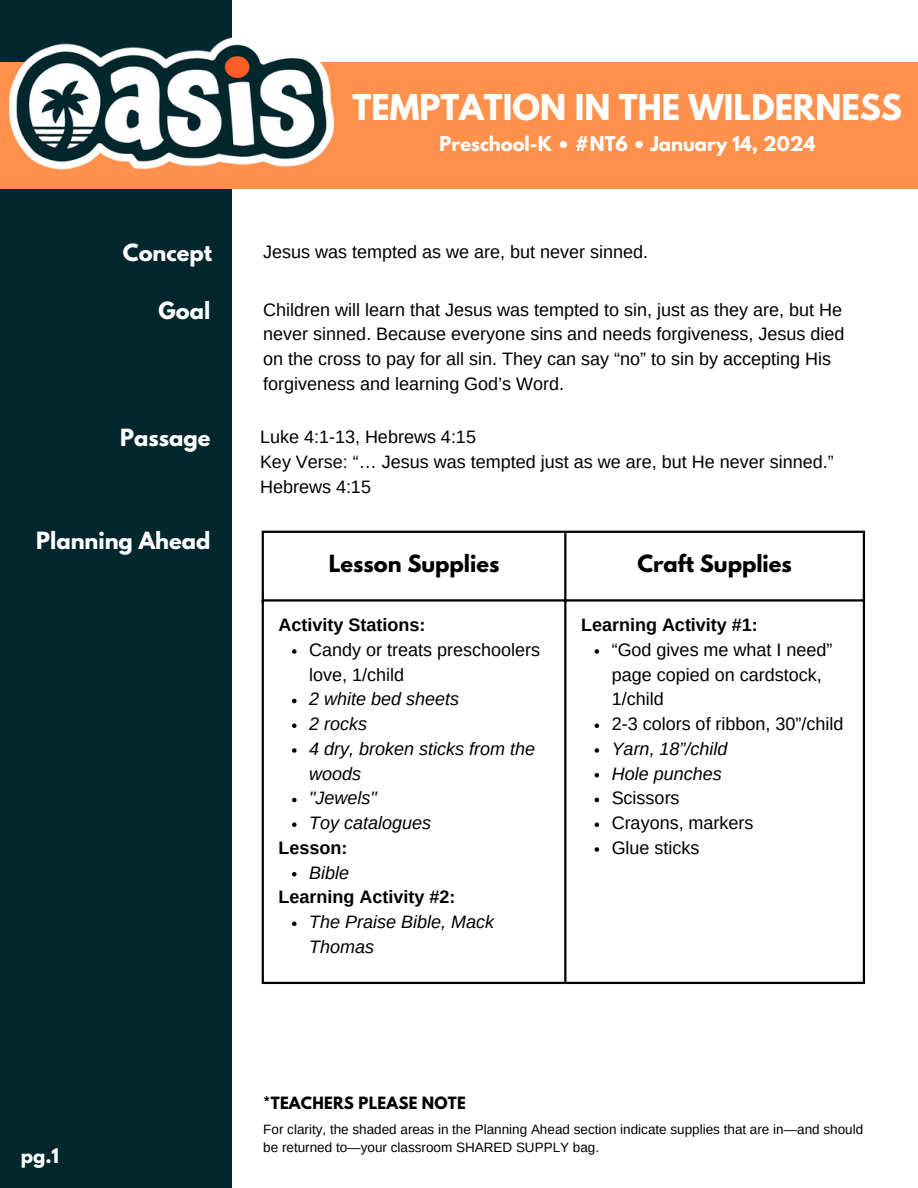
<style>
.page{position:relative;width:918px;height:1188px;background:#fff}
.page>*{position:absolute;margin:0;border:0;box-sizing:border-box;transform-origin:0 0}
.t1{font:700 31.5px "League Spartan";color:#fff}
.t2{font:700 21px "League Spartan";color:#fff}
.t3{font:700 21px "League Spartan";color:#000}
.t4{font:18px/24.8px "Arimo";color:#000}
.t5{font:italic 18px/24.8px "Arimo";color:#000}
.t6{font:700 18px "Arimo";color:#000}
.t7{font:700 18px "League Spartan";color:#fff}
.t8{font:700 15px "League Spartan";letter-spacing:.015em;color:#000}
.t9{font:13.5px/18px "Arimo";color:#000}
</style>
<div class="page">
<div style="left:0;top:0;width:231px;height:1188px;background:#03272d"></div>
<div style="left:0;top:62px;width:918px;height:126px;background:#ff914d"></div>
<img style="left:9px;top:37px;width:325px;height:132px">
<svg style="left:292px;top:649px;width:5px;height:5px"></svg>
<svg style="left:292px;top:699px;width:5px;height:4px"></svg>
<svg style="left:292px;top:723px;width:5px;height:5px"></svg>
<svg style="left:292px;top:748px;width:5px;height:5px"></svg>
<svg style="left:292px;top:798px;width:5px;height:4px"></svg>
<svg style="left:292px;top:822px;width:5px;height:5px"></svg>
<svg style="left:292px;top:872px;width:5px;height:4px"></svg>
<svg style="left:292px;top:921px;width:5px;height:5px"></svg>
<svg style="left:595px;top:649px;width:4px;height:5px"></svg>
<svg style="left:595px;top:723px;width:4px;height:5px"></svg>
<svg style="left:595px;top:748px;width:4px;height:5px"></svg>
<svg style="left:595px;top:773px;width:4px;height:4px"></svg>
<svg style="left:595px;top:798px;width:4px;height:4px"></svg>
<svg style="left:595px;top:822px;width:4px;height:5px"></svg>
<svg style="left:595px;top:847px;width:4px;height:5px"></svg>
<hr style="left:262px;top:533px;width:2px;height:449px;background:#000">
<hr style="left:564px;top:533px;width:2px;height:449px;background:#000">
<hr style="left:863px;top:533px;width:2px;height:449px;background:#000">
<hr style="left:262px;top:531px;width:603px;height:2px;background:#000">
<hr style="left:262px;top:599px;width:603px;height:3px;background:#000">
<hr style="left:262px;top:982px;width:603px;height:2px;background:#000">
<p class="t1" style="left:353px;top:91px;width:551px">TEMPTATION IN THE WILDERNESS</p>
<p class="t7" style="left:439px;top:135px;width:377px">Preschool-K • #NT6 • January 14, 2024</p>
<p class="t2" style="left:123px;top:243px;width:91px">Concept</p>
<p class="t4" style="left:263px;top:240px;width:386px">Jesus was tempted as we are, but never sinned.</p>
<p class="t4" style="left:263px;top:297px;width:583px">Children will learn that Jesus was tempted to sin, just as they are, but He never sinned. Because everyone sins and needs forgiveness, Jesus died on the cross to pay for all sin. They can say “no” to sin by accepting His forgiveness and learning God’s Word.</p>
<p class="t2" style="left:159px;top:300px;width:53px">Goal</p>
<p class="t2" style="left:120px;top:427px;width:92px">Passage</p>
<p class="t2" style="left:36px;top:530px;width:176px">Planning Ahead</p>
<p class="t4" style="left:260px;top:424px;width:217px">Luke 4:1-13, Hebrews 4:15</p>
<p class="t4" style="left:260px;top:449px;width:575px">Key Verse: “… Jesus was tempted just as we are, but He never sinned.”<br>Hebrews 4:15</p>
<p class="t3" style="left:329px;top:553px;width:172px">Lesson Supplies</p>
<p class="t3" style="left:637px;top:553px;width:156px">Craft Supplies</p>
<p class="t6" style="left:279px;top:615px;width:148px">Activity Stations:</p>
<p class="t4" style="left:309px;top:637px;width:232px">Candy or treats preschoolers love, 1/child</p>
<p class="t5" style="left:309px;top:687px;width:151px">2 white bed sheets</p>
<p class="t5" style="left:309px;top:712px;width:59px">2 rocks</p>
<p class="t5" style="left:309px;top:736px;width:227px">4 dry, broken sticks from the woods</p>
<p class="t5" style="left:309px;top:786px;width:69px">"Jewels"</p>
<p class="t5" style="left:309px;top:811px;width:124px">Toy catalogues</p>
<p class="t5" style="left:309px;top:860px;width:41px">Bible</p>
<p class="t5" style="left:309px;top:910px;width:186px">The Praise Bible, Mack<br>Thomas</p>
<p class="t6" style="left:279px;top:838px;width:70px">Lesson:</p>
<p class="t6" style="left:279px;top:887px;width:178px">Learning Activity #2:</p>
<p class="t6" style="left:581px;top:615px;width:178px">Learning Activity #1:</p>
<p class="t4" style="left:612px;top:637px;width:222px">“God gives me what I need” page copied on cardstock,<br>1/child</p>
<p class="t4" style="left:612px;top:712px;width:233px">2-3 colors of ribbon, 30”/child</p>
<p class="t5" style="left:612px;top:736px;width:117px">Yarn, 18”/child</p>
<p class="t5" style="left:612px;top:761px;width:112px">Hole punches</p>
<p class="t4" style="left:612px;top:786px;width:69px">Scissors</p>
<p class="t4" style="left:612px;top:811px;width:143px">Crayons, markers</p>
<p class="t4" style="left:612px;top:835px;width:89px">Glue sticks</p>
<p class="t7" style="left:21px;top:1146px;width:40px">pg.1</p>
<p class="t8" style="left:263px;top:1095px;width:204px">*TEACHERS PLEASE NOTE</p>
<p class="t9" style="left:263px;top:1120px;width:601px">For clarity, the shaded areas in the Planning Ahead section indicate supplies that are in—and should be returned to—your classroom SHARED SUPPLY bag.</p>
</div>
